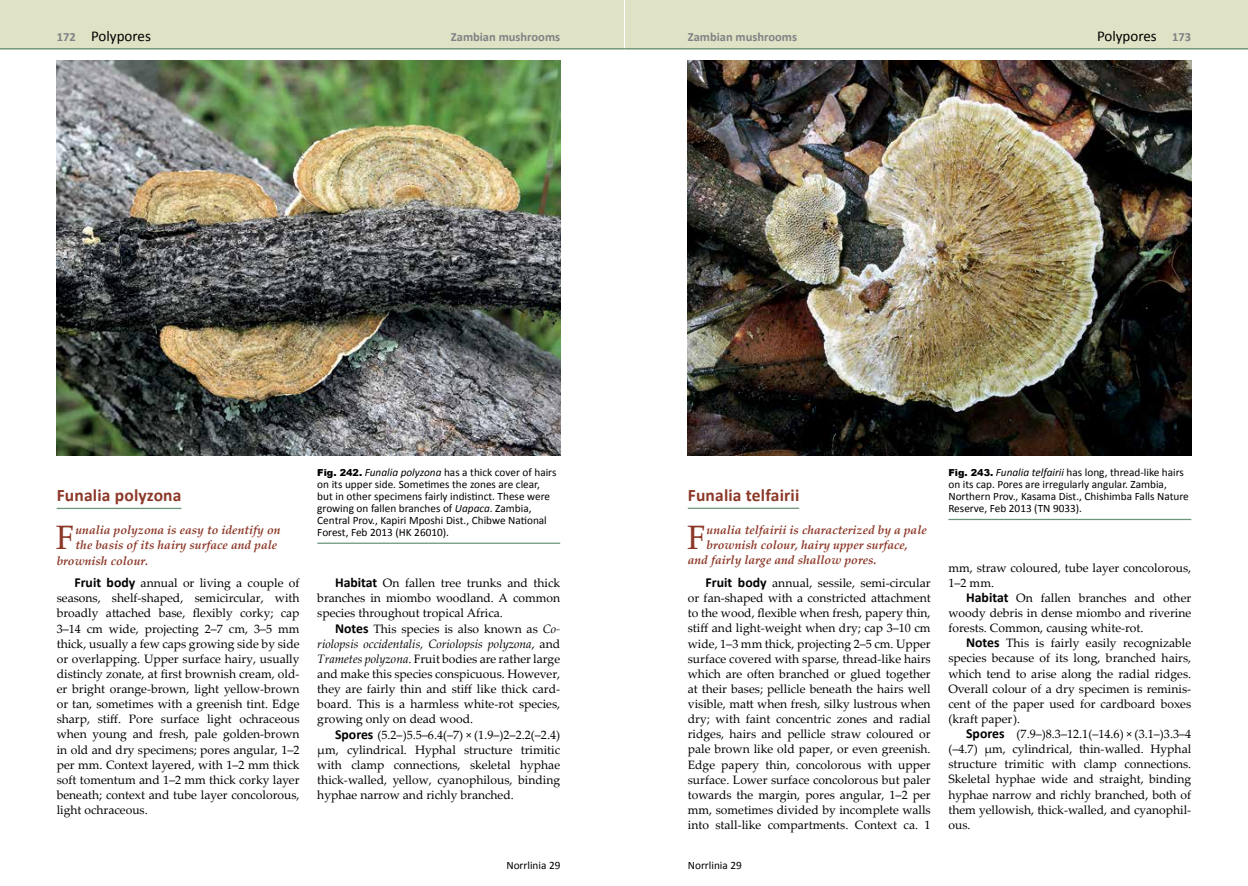
<style>
.page{position:relative;width:1248px;height:886px;background:#fff}
.page>*{position:absolute;margin:0;border:0;box-sizing:border-box;transform-origin:0 0}
.t1{font:33.88px "Palatino Linotype";color:#8c3828}
.t2{font:700 17.5px "Calibri";letter-spacing:.01em;color:#8c3828}
.t3{font:15px "Calibri";color:#000}
.t4{font:700 12.5px "Calibri";color:#808285}
.t5{font:12.12px/15.1px "Palatino Linotype";color:#000;text-align:justify}
.t6{font:italic 700 12.12px "Palatino Linotype";color:#8c3828}
.t7{font:italic 12.12px "Palatino Linotype";color:#000}
.t8{font:11.25px/11.9px "Calibri";color:#000}
.s1{font-family:"Arial";font-weight:900;font-size:9.62px}
.s2{font-style:italic}
.s3{font-family:"Calibri";font-weight:700;font-size:13.75px}
.s4{font-style:normal}
</style>
<div class="page">
<div style="left:0;top:0;width:624px;height:50px;background:#dfe2c5"></div>
<div style="left:625px;top:0;width:622px;height:50px;background:#dfe2c5"></div>
<hr style="left:624px;top:48px;width:623px;height:1px;background:#69957a">
<hr style="left:0;top:48px;width:624px;height:1px;background:#69957a">
<hr style="left:687px;top:508px;width:112px;height:1px;background:#69957a">
<img style="left:687px;top:60px;width:504px;height:395px">
<hr style="left:948px;top:519px;width:243px;height:1px;background:#69957a">
<hr style="left:57px;top:508px;width:124px;height:1px;background:#69957a">
<img style="left:57px;top:61px;width:503px;height:394px">
<hr style="left:317px;top:542px;width:243px;height:2px;background:#69957a">
<p class="t3" style="left:91px;top:27px;width:61px">Polypores</p>
<p class="t3" style="left:1096px;top:27px;width:61px">Polypores</p>
<p class="t4" style="left:57px;top:29px;width:21px">172</p>
<p class="t4" style="left:451px;top:29px;width:111px">Zambian mushrooms</p>
<p class="t4" style="left:1172px;top:29px;width:21px">173</p>
<p class="t4" style="left:687px;top:29px;width:111px">Zambian mushrooms</p>
<p class="t8" style="left:317px;top:466px;width:241px"><span class="s1">Fig. 242.</span> <span class="s2">Funalia polyzona</span> has a thick cover of hairs on its upper side. Sometimes the zones are clear, but in other specimens fairly indistinct. These were growing on fallen branches of <span class="s2">Uapaca</span>. Zambia, Central Prov., Kapiri Mposhi Dist., Chibwe National Forest, Feb 2013 (HK 26010).</p>
<p class="t2" style="left:57px;top:484px;width:126px">Funalia polyzona</p>
<p class="t1" style="left:56px;top:514px;width:20px">F</p>
<p class="t6" style="left:76px;top:521px;width:206px">unalia polyzona is easy to identify on</p>
<p class="t6" style="left:76px;top:537px;width:203px">the basis of its hairy surface and pale</p>
<p class="t6" style="left:57px;top:552px;width:93px">brownish colour.</p>
<p class="t5" style="left:57px;top:575px;width:244px;text-indent:18px"><span class="s3">Fruit body</span> annual or living a couple of seasons, shelf-shaped, semicircular, with broadly attached base, flexibly corky; cap 3–14 cm wide, projecting 2–7 cm, 3–5 mm thick, usually a few caps growing side by side or overlapping. Upper surface hairy, usually distincly zonate, at first brownish cream, old&shy;er bright orange-brown, light yellow-brown or tan, sometimes with a greenish tint. Edge sharp, stiff. Pore surface light ochraceous when young and fresh, pale golden-brown in old and dry specimens; pores angular, 1–2 per mm. Context layered, with 1–2 mm thick soft tomentum and 1–2 mm thick corky layer beneath; context and tube layer concolorous, light ochraceous.</p>
<p class="t5" style="left:335px;top:575px;width:226px"><span class="s3">Habitat</span> On fallen tree trunks and thick</p>
<p class="t5" style="left:317px;top:590px;width:244px">branches in miombo woodland. A common</p>
<p class="t5" style="left:317px;top:605px;width:187px">species throughout tropical Africa.</p>
<p class="t5" style="left:335px;top:620px;width:226px"><span class="s3">Notes</span> This species is also known as <span class="s2">Co-</span></p>
<p class="t7" style="left:317px;top:635px;width:244px">riolopsis occidentalis, Coriolopsis polyzona<span class="s4">, and</span></p>
<p class="t5" style="left:317px;top:651px;width:244px"><span class="s2">Trametes polyzona</span>. Fruit bodies are rather large</p>
<p class="t5" style="left:317px;top:666px;width:244px">and make this species conspicuous. However,</p>
<p class="t5" style="left:317px;top:681px;width:244px">they are fairly thin and stiff like thick card-</p>
<p class="t5" style="left:317px;top:696px;width:244px">board. This is a harmless white-rot species,</p>
<p class="t5" style="left:317px;top:711px;width:157px">growing only on dead wood.</p>
<p class="t5" style="left:335px;top:726px;width:226px"><span class="s3">Spores</span> (5.2–)5.5–6.4(–7) × (1.9–)2–2.2(–2.4)</p>
<p class="t5" style="left:317px;top:741px;width:244px">µm, cylindrical. Hyphal structure trimitic</p>
<p class="t5" style="left:317px;top:756px;width:244px">with clamp connections, skeletal hyphae</p>
<p class="t5" style="left:317px;top:772px;width:244px">thick-walled, yellow, cyanophilous, binding</p>
<p class="t5" style="left:317px;top:787px;width:198px">hyphae narrow and richly branched.</p>
<p class="t2" style="left:687px;top:484px;width:113px">Funalia telfairii</p>
<p class="t1" style="left:687px;top:514px;width:20px">F</p>
<p class="t6" style="left:706px;top:521px;width:222px">unalia telfairii is characterized by a pale</p>
<p class="t6" style="left:706px;top:536px;width:203px">brownish colour, hairy upper surface,</p>
<p class="t6" style="left:687px;top:552px;width:190px">and fairly large and shallow pores.</p>
<p class="t5" style="left:687px;top:575px;width:244px;text-indent:18px"><span class="s3">Fruit body</span> annual, sessile, semi-circular or fan-shaped with a constricted attachment to the wood, flexible when fresh, papery thin, stiff and light-weight when dry; cap 3–10 cm wide, 1–3 mm thick, projecting 2–5 cm. Upper surface covered with sparse, thread-like hairs which are often branched or glued together at their bases; pellicle beneath the hairs well visible, matt when fresh, silky lustrous when dry; with faint concentric zones and radial ridges, hairs and pellicle straw coloured or pale brown like old paper, or even greenish.<br>Edge papery thin, concolorous with upper surface. Lower surface concolorous but paler towards the margin, pores angular, 1–2 per mm, sometimes divided by incomplete walls into stall-like compartments. Context ca. 1</p>
<p class="t8" style="left:506px;top:859px;width:56px">Norrlinia 29</p>
<p class="t8" style="left:687px;top:859px;width:56px">Norrlinia 29</p>
<p class="t8" style="left:948px;top:466px;width:242px"><span class="s1">Fig. 243.</span> <span class="s2">Funalia telfairii</span> has long, thread-like hairs on its cap. Pores are irregularly angular. Zambia, Northern Prov., Kasama Dist., Chishimba Falls Nature Reserve, Feb 2013 (TN 9033).</p>
<p class="t5" style="left:948px;top:559px;width:244px">mm, straw coloured, tube layer concolorous,</p>
<p class="t5" style="left:948px;top:575px;width:47px">1–2 mm.</p>
<p class="t5" style="left:966px;top:590px;width:226px"><span class="s3">Habitat</span> On fallen branches and other</p>
<p class="t5" style="left:948px;top:605px;width:244px">woody debris in dense miombo and riverine</p>
<p class="t5" style="left:948px;top:620px;width:197px">forests. Common, causing white-rot.</p>
<p class="t5" style="left:966px;top:635px;width:227px"><span class="s3">Notes</span> This is fairly easily recognizable</p>
<p class="t5" style="left:948px;top:650px;width:244px">species because of its long, branched hairs,</p>
<p class="t5" style="left:948px;top:665px;width:244px">which tend to arise along the radial ridges.</p>
<p class="t5" style="left:948px;top:680px;width:244px">Overall colour of a dry specimen is reminis-</p>
<p class="t5" style="left:948px;top:696px;width:244px">cent of the paper used for cardboard boxes</p>
<p class="t5" style="left:948px;top:711px;width:73px">(kraft paper).</p>
<p class="t5" style="left:966px;top:726px;width:226px"><span class="s3">Spores</span> (7.9–)8.3–12.1(–14.6) × (3.1–)3.3–4</p>
<p class="t5" style="left:948px;top:741px;width:244px">(–4.7) µm, cylindrical, thin-walled. Hyphal</p>
<p class="t5" style="left:948px;top:756px;width:244px">structure trimitic with clamp connections.</p>
<p class="t5" style="left:948px;top:771px;width:244px">Skeletal hyphae wide and straight, binding</p>
<p class="t5" style="left:948px;top:786px;width:244px">hyphae narrow and richly branched, both of</p>
<p class="t5" style="left:948px;top:801px;width:244px">them yellowish, thick-walled, and cyanophil-</p>
<p class="t5" style="left:948px;top:817px;width:24px">ous.</p>
</div>
